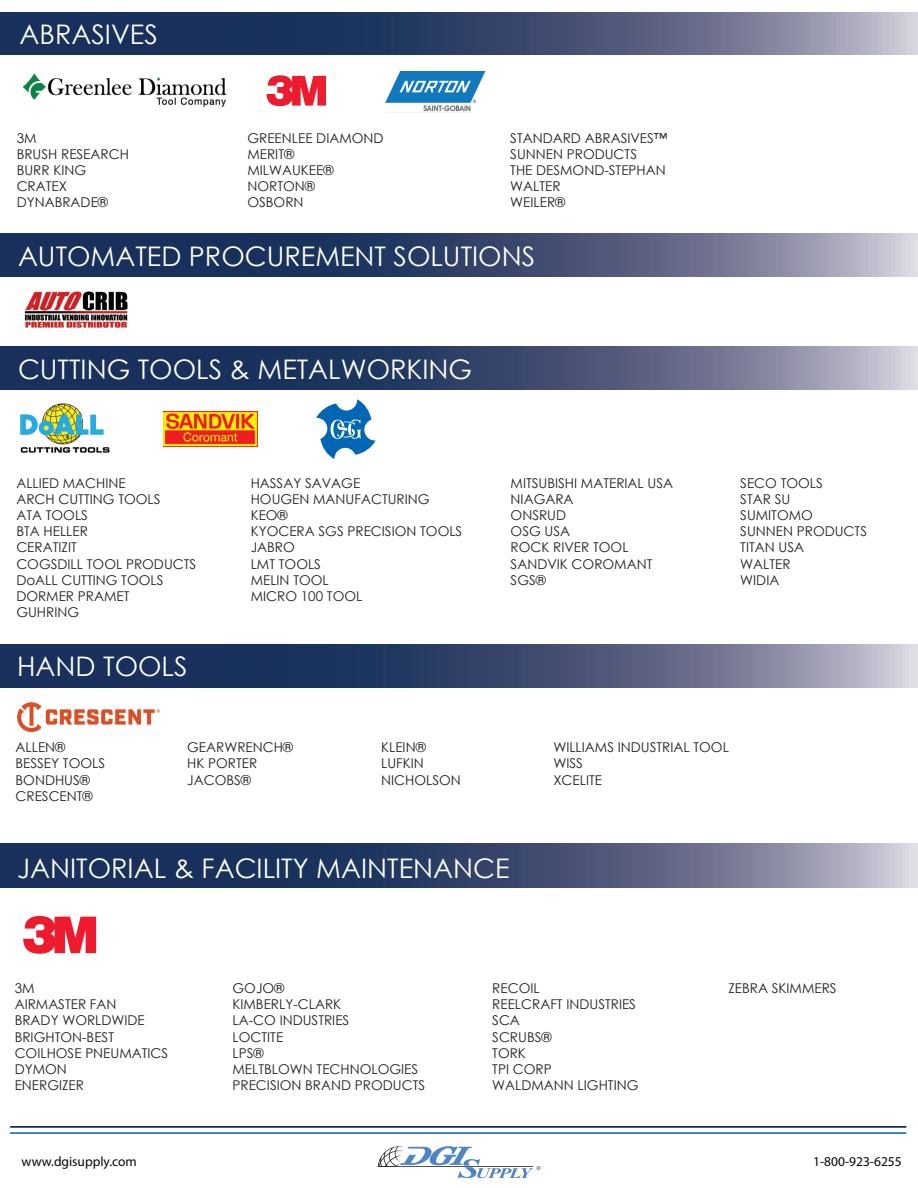
<style>
.page{position:relative;width:918px;height:1188px;background:#fff}
.page>*{position:absolute;margin:0;border:0;box-sizing:border-box;transform-origin:0 0}
.t1{font:27px "Century Gothic";color:#fff}
.t2{font:13.5px/16.2px "Century Gothic";color:#231f20}
.t3{font:13.5px "Myriad Pro";color:#050504}
</style>
<div class="page">
<img style="left:163px;top:412px;width:94px;height:35px">
<svg style="left:316px;top:399px;width:60px;height:60px"></svg>
<svg style="left:0;top:234px;width:918px;height:42px;background:#465477"></svg>
<svg style="left:0;top:12px;width:918px;height:43px;background:#445276"></svg>
<svg style="left:0;top:347px;width:918px;height:42px;background:#465477"></svg>
<svg style="left:0;top:644px;width:918px;height:43px;background:#465477"></svg>
<img style="left:22px;top:73px;width:204px;height:34px">
<img style="left:385px;top:71px;width:101px;height:41px">
<svg style="left:267px;top:75px;width:59px;height:31px"></svg>
<img style="left:20px;top:403px;width:90px;height:50px">
<img style="left:24px;top:291px;width:104px;height:37px">
<img style="left:18px;top:703px;width:141px;height:28px">
<svg style="left:0;top:844px;width:918px;height:43px;background:#465477"></svg>
<svg style="left:23px;top:916px;width:73px;height:38px"></svg>
<img style="left:378px;top:1146px;width:22px;height:20px">
<hr style="left:378px;top:1166px;width:155px;height:1px;background:#231f20">
<svg style="left:400px;top:1146px;width:141px;height:32px"></svg>
<hr style="left:10px;top:1126px;width:896px;height:2px;background:#0d2b51">
<hr style="left:10px;top:1132px;width:896px;height:2px;background:#2174bb">
<h1 class="t1" style="left:20px;top:17px;width:140px">ABRASIVES</h1>
<p class="t2" style="left:17px;top:129px;width:114px">3M<br>BRUSH RESEARCH<br>BURR KING<br>CRATEX<br>DYNABRADE®</p>
<p class="t2" style="left:510px;top:129px;width:159px">STANDARD ABRASIVES™<br>SUNNEN PRODUCTS<br>THE DESMOND-STEPHAN<br>WALTER<br>WEILER®</p>
<p class="t2" style="left:247px;top:129px;width:138px">GREENLEE DIAMOND<br>MERIT®<br>MILWAUKEE®<br>NORTON®<br>OSBORN</p>
<h1 class="t1" style="left:18px;top:238px;width:519px">AUTOMATED PROCUREMENT SOLUTIONS</h1>
<h1 class="t1" style="left:18px;top:352px;width:456px">CUTTING TOOLS &amp; METALWORKING</h1>
<p class="t2" style="left:16px;top:474px;width:181px">ALLIED MACHINE<br>ARCH CUTTING TOOLS<br>ATA TOOLS<br>BTA HELLER<br>CERATIZIT<br>COGSDILL TOOL PRODUCTS<br>DoALL CUTTING TOOLS<br>DORMER PRAMET<br>GUHRING</p>
<h1 class="t1" style="left:17px;top:649px;width:172px">HAND TOOLS</h1>
<p class="t2" style="left:251px;top:474px;width:213px">HASSAY SAVAGE<br>HOUGEN MANUFACTURING<br>KEO®<br>KYOCERA SGS PRECISION TOOLS<br>JABRO<br>LMT TOOLS<br>MELIN TOOL<br>MICRO 100 TOOL</p>
<p class="t2" style="left:511px;top:474px;width:164px">MITSUBISHI MATERIAL USA<br>NIAGARA<br>ONSRUD<br>OSG USA<br>ROCK RIVER TOOL<br>SANDVIK COROMANT<br>SGS®</p>
<p class="t2" style="left:740px;top:474px;width:128px">SECO TOOLS<br>STAR SU<br>SUMITOMO<br>SUNNEN PRODUCTS<br>TITAN USA<br>WALTER<br>WIDIA</p>
<p class="t2" style="left:16px;top:739px;width:91px">ALLEN®<br>BESSEY TOOLS<br>BONDHUS®<br>CRESCENT®</p>
<p class="t2" style="left:187px;top:739px;width:107px">GEARWRENCH®<br>HK PORTER<br>JACOBS®</p>
<p class="t2" style="left:381px;top:739px;width:81px">KLEIN®<br>LUFKIN<br>NICHOLSON</p>
<h1 class="t1" style="left:17px;top:851px;width:494px">JANITORIAL &amp; FACILITY MAINTENANCE</h1>
<p class="t2" style="left:553px;top:739px;width:177px">WILLIAMS INDUSTRIAL TOOL<br>WISS<br>XCELITE</p>
<p class="t2" style="left:15px;top:980px;width:155px">3M<br>AIRMASTER FAN<br>BRADY WORLDWIDE<br>BRIGHTON-BEST<br>COILHOSE PNEUMATICS<br>DYMON<br>ENERGIZER</p>
<p class="t2" style="left:233px;top:980px;width:194px">GOJO®<br>KIMBERLY-CLARK<br>LA-CO INDUSTRIES<br>LOCTITE<br>LPS®<br>MELTBLOWN TECHNOLOGIES<br>PRECISION BRAND PRODUCTS</p>
<p class="t2" style="left:492px;top:980px;width:148px">RECOIL<br>REELCRAFT INDUSTRIES<br>SCA<br>SCRUBS®<br>TORK<br>TPI CORP<br>WALDMANN LIGHTING</p>
<p class="t2" style="left:729px;top:980px;width:110px">ZEBRA SKIMMERS</p>
<p class="t3" style="left:22px;top:1157px;width:117px">www.dgisupply.com</p>
<p class="t3" style="left:813px;top:1157px;width:90px">1-800-923-6255</p>
</div>
